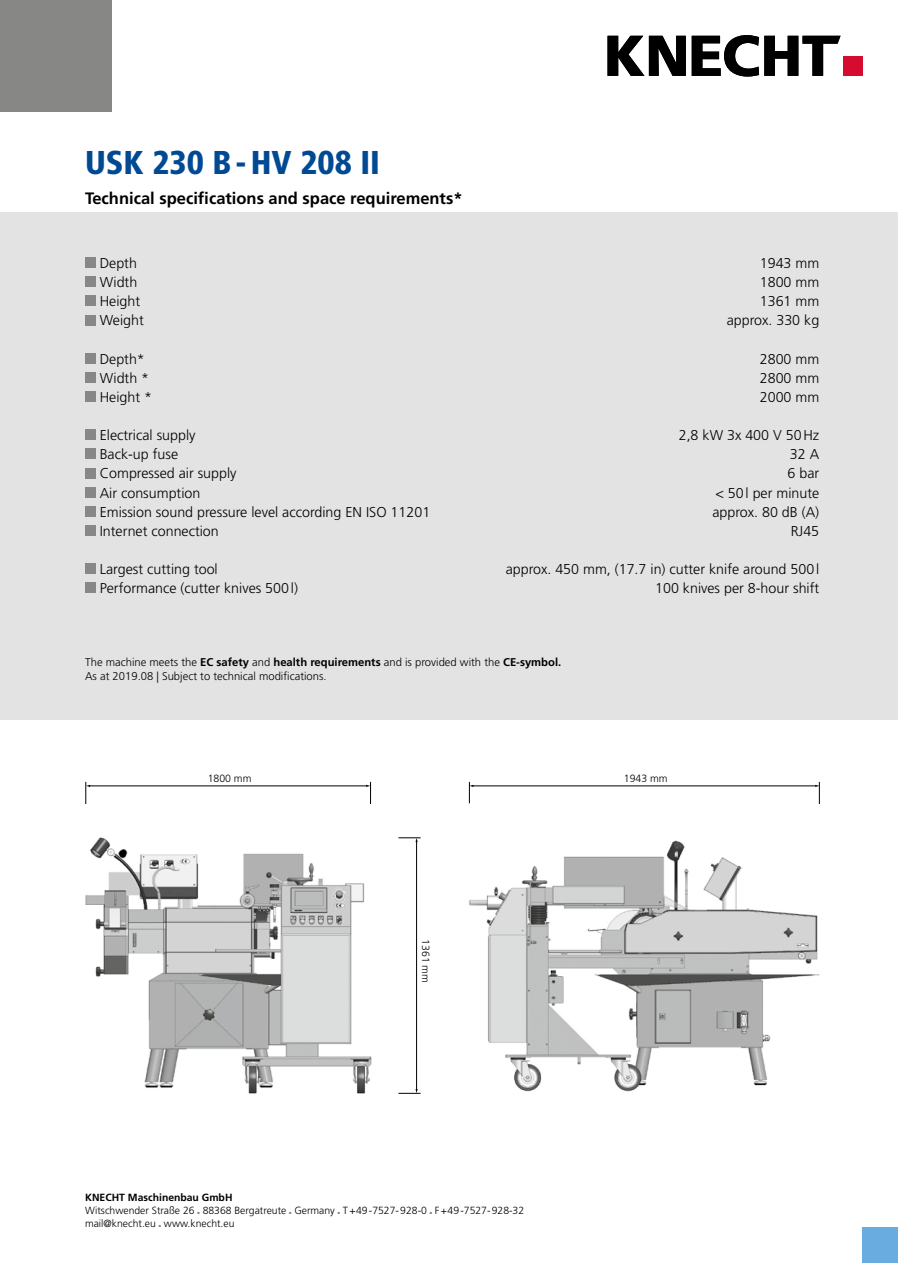
<style>
.page{position:relative;width:898px;height:1263px;background:#fff}
.page>*{position:absolute;margin:0;border:0;box-sizing:border-box;transform-origin:0 0}
.t1{font:900 condensed 33px "Frutiger LT";color:#004993}
.t2{font:700 16.5px "Frutiger LT";color:#000}
.t3{font:300 14.25px "Frutiger LT";color:#000}
.t4{font:300 11.25px/14.9px "Frutiger LT";color:#000}
.t5{font:300 10.5px "Frutiger LT";color:#000}
.t6{font:300 10.35px/13.4px "Frutiger LT";color:#000}
.s1{font-weight:700}
.s2{color:#878786}
</style>
<div class="page">
<div style="left:0;top:213px;width:897px;height:507px;background:#e3e3e3"></div>
<div style="left:0;top:0;width:112px;height:112px;background:#878786"></div>
<div style="left:862px;top:1228px;width:35px;height:35px;background:#69acdf"></div>
<img style="left:85px;top:837px;width:287px;height:257px">
<hr style="left:89px;top:786px;width:278px;height:1px;background:#000">
<svg style="left:85px;top:782px;width:5px;height:22px"></svg>
<hr style="left:416px;top:841px;width:1px;height:249px;background:#000">
<svg style="left:398px;top:837px;width:22px;height:5px"></svg>
<svg style="left:398px;top:1089px;width:22px;height:5px"></svg>
<svg style="left:366px;top:782px;width:5px;height:22px"></svg>
<img style="left:469px;top:840px;width:351px;height:252px">
<hr style="left:472px;top:786px;width:343px;height:1px;background:#000">
<svg style="left:469px;top:782px;width:4px;height:21px"></svg>
<svg style="left:815px;top:782px;width:4px;height:22px"></svg>
<svg style="left:607px;top:36px;width:78px;height:40px"></svg>
<svg style="left:691px;top:35px;width:67px;height:42px"></svg>
<svg style="left:764px;top:36px;width:76px;height:40px"></svg>
<div style="left:843px;top:57px;width:19px;height:19px;background:#d50c2f"></div>
<div style="left:85px;top:257px;width:11px;height:11px;background:#878786"></div>
<div style="left:85px;top:276px;width:11px;height:11px;background:#878786"></div>
<div style="left:85px;top:296px;width:11px;height:10px;background:#878786"></div>
<div style="left:85px;top:315px;width:11px;height:10px;background:#878786"></div>
<div style="left:85px;top:353px;width:11px;height:11px;background:#878786"></div>
<div style="left:85px;top:372px;width:11px;height:11px;background:#878786"></div>
<div style="left:85px;top:391px;width:11px;height:11px;background:#878786"></div>
<div style="left:85px;top:429px;width:11px;height:11px;background:#878786"></div>
<div style="left:85px;top:449px;width:11px;height:10px;background:#878786"></div>
<div style="left:85px;top:468px;width:11px;height:10px;background:#878786"></div>
<div style="left:85px;top:487px;width:11px;height:10px;background:#878786"></div>
<div style="left:85px;top:506px;width:11px;height:11px;background:#878786"></div>
<div style="left:85px;top:525px;width:11px;height:11px;background:#878786"></div>
<div style="left:85px;top:563px;width:11px;height:11px;background:#878786"></div>
<div style="left:85px;top:583px;width:11px;height:10px;background:#878786"></div>
<h1 class="t1" style="left:85px;top:142px;width:296px">USK 230 B-HV 208 II</h1>
<p class="t2" style="left:85px;top:189px;width:379px">Technical specifications and space requirements*</p>
<p class="t3" style="left:100px;top:255px;width:39px">Depth</p>
<p class="t3" style="left:759px;top:255px;width:61px">1943 mm</p>
<p class="t3" style="left:100px;top:274px;width:39px">Width</p>
<p class="t3" style="left:759px;top:274px;width:61px">1800 mm</p>
<p class="t3" style="left:100px;top:293px;width:42px">Height</p>
<p class="t3" style="left:759px;top:293px;width:61px">1361 mm</p>
<p class="t3" style="left:100px;top:312px;width:46px">Weight</p>
<p class="t3" style="left:726px;top:312px;width:94px">approx. 330 kg</p>
<p class="t3" style="left:100px;top:351px;width:47px">Depth*</p>
<p class="t3" style="left:759px;top:351px;width:61px">2800 mm</p>
<p class="t3" style="left:100px;top:370px;width:51px">Width *</p>
<p class="t3" style="left:759px;top:370px;width:61px">2800 mm</p>
<p class="t3" style="left:100px;top:389px;width:54px">Height *</p>
<p class="t3" style="left:759px;top:389px;width:61px">2000 mm</p>
<p class="t3" style="left:100px;top:427px;width:97px">Electrical supply</p>
<p class="t3" style="left:678px;top:427px;width:142px">2,8 kW 3x 400 V 50Hz</p>
<p class="t3" style="left:100px;top:446px;width:80px">Back-up fuse</p>
<p class="t3" style="left:789px;top:446px;width:31px">32 A</p>
<p class="t3" style="left:100px;top:465px;width:138px">Compressed air supply</p>
<p class="t3" style="left:787px;top:465px;width:33px">6 bar</p>
<p class="t3" style="left:100px;top:484px;width:102px">Air consumption</p>
<p class="t3" style="left:715px;top:484px;width:105px">&lt; 50l per minute</p>
<p class="t3" style="left:100px;top:504px;width:332px">Emission sound pressure level according EN ISO 11201</p>
<p class="t3" style="left:712px;top:504px;width:108px">approx. 80 dB (A)</p>
<p class="t3" style="left:100px;top:523px;width:121px">Internet connection</p>
<p class="t3" style="left:790px;top:523px;width:30px">RJ45</p>
<p class="t3" style="left:100px;top:561px;width:119px">Largest cutting tool</p>
<p class="t3" style="left:505px;top:561px;width:315px">approx. 450 mm, (17.7 in) cutter knife around 500l</p>
<p class="t3" style="left:100px;top:580px;width:200px">Performance (cutter knives 500l)</p>
<p class="t3" style="left:655px;top:580px;width:165px">100 knives per 8-hour shift</p>
<p class="t4" style="left:85px;top:654px;width:477px">The machine meets the <span class="s1">EC safety</span> and <span class="s1">health requirements</span> and is provided with the <span class="s1">CE-symbol.<br></span>As at 2019.08 | Subject to technical modifications.</p>
<p class="t5" style="left:207px;top:772px;width:45px">1800 mm</p>
<p class="t5" style="left:431px;top:939px;width:45px;rotate:90deg">1361 mm</p>
<p class="t5" style="left:623px;top:772px;width:45px">1943 mm</p>
<p class="t6" style="left:85px;top:1190px;width:440px"><span class="s1">KNECHT Maschinenbau GmbH<br></span>Witschwender Straße 26 <span class="s2">■</span> 88368 Bergatreute <span class="s2">■</span> Germany <span class="s2">■</span> T+49-7527-928-0 <span class="s2">■</span> F+49-7527-928-32 mail@knecht.eu <span class="s2">■</span> www.knecht.eu</p>
</div>
